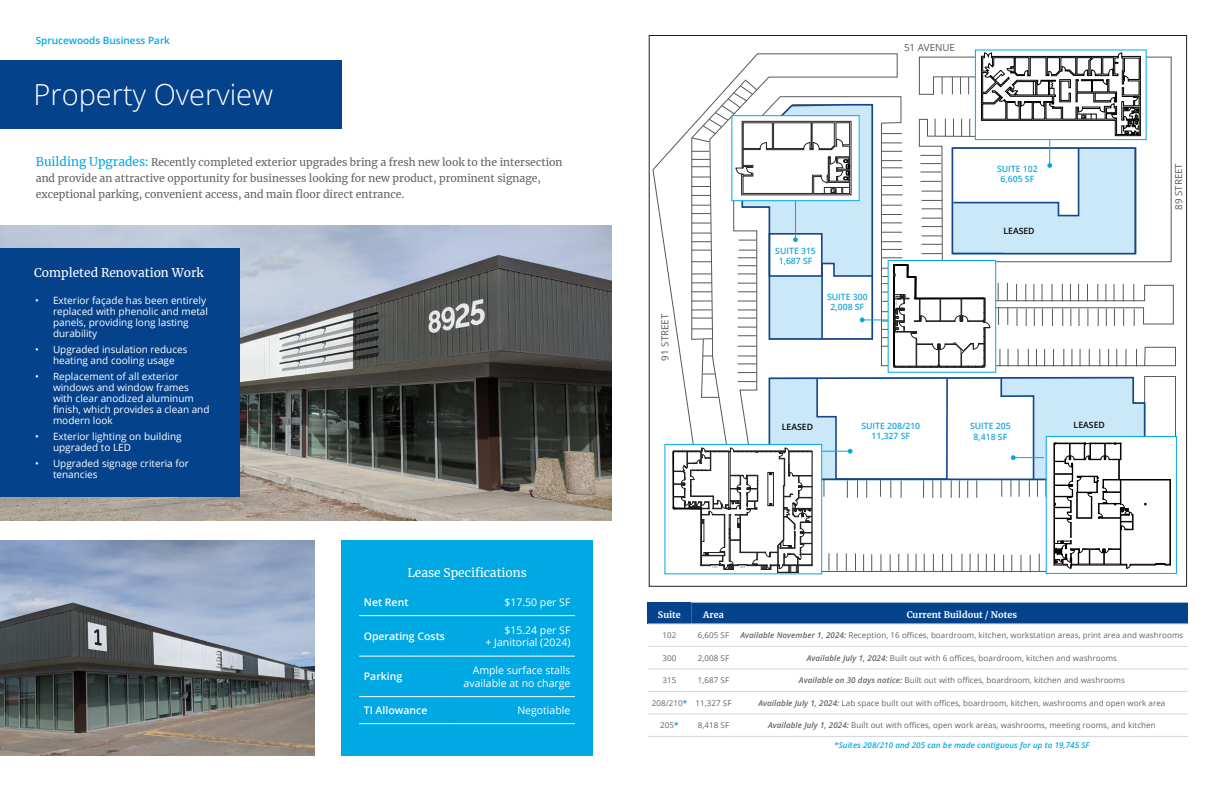
<style>
.page{position:relative;width:1224px;height:792px;background:#fff}
.page>*{position:absolute;margin:0;border:0;box-sizing:border-box;transform-origin:0 0}
.Body_Text_-_Dark_Grey_CMYK{font:300 29px "Open Sans";color:#fff}
.Inside_Page_Title{font:12px "Merriweather";color:#fff}
.Body_Text_-_White_CMYK{font:10.5px/16px "Merriweather";color:#5f6369}
.t1{font:10.5px/12.6px "Open Sans";color:#fff;text-align:right}
.t2{font:600 10.5px "Open Sans";color:#fff}
.t3{font:10px/11px "Open Sans";color:#fff}
.t4{font:600 10px "Open Sans";color:#00a8e4}
.t5{font:9.7px "Open Sans";color:#57585a}
.Table__blue_text{font:700 9px "Merriweather";color:#fff}
.t6{font:600 8.7px/10.4px "Open Sans";color:#19a6df;text-align:center}
.t7{font:600 8.7px "Open Sans";color:#040503}
.Table_Text{font:8px "Open Sans";letter-spacing:.01em;color:#5f6369}
.Table_Text-2{font:italic 600 8px "Open Sans";letter-spacing:.01em;color:#00a8e4}
.s1{font-size:12px;color:#00a8e4}
.s2{font-family:"Open Sans";font-weight:600;font-size:12px;color:#00a8e4}
.s3{font-weight:600;font-style:italic}
.s4{font-weight:700;color:#00a8e4}
</style>
<div class="page">
<div style="left:648px;top:603px;width:43px;height:21px;background:#05428c"></div>
<div style="left:691px;top:603px;width:497px;height:21px;background:#05428c"></div>
<hr style="left:648px;top:624px;width:43px;height:1px;background:#d5d5d8">
<hr style="left:648px;top:646px;width:43px;height:1px;background:#d5d5d8">
<hr style="left:648px;top:669px;width:43px;height:1px;background:#d5d5d8">
<hr style="left:648px;top:691px;width:43px;height:1px;background:#d5d5d8">
<hr style="left:648px;top:714px;width:43px;height:1px;background:#d5d5d8">
<hr style="left:648px;top:736px;width:43px;height:1px;background:#d5d5d8">
<hr style="left:691px;top:624px;width:45px;height:1px;background:#d5d5d8">
<hr style="left:736px;top:624px;width:452px;height:1px;background:#d5d5d8">
<hr style="left:691px;top:646px;width:45px;height:1px;background:#d5d5d8">
<hr style="left:736px;top:646px;width:452px;height:1px;background:#d5d5d8">
<hr style="left:691px;top:669px;width:45px;height:1px;background:#d5d5d8">
<hr style="left:736px;top:669px;width:452px;height:1px;background:#d5d5d8">
<hr style="left:691px;top:691px;width:45px;height:1px;background:#d5d5d8">
<hr style="left:736px;top:691px;width:452px;height:1px;background:#d5d5d8">
<hr style="left:691px;top:714px;width:45px;height:1px;background:#d5d5d8">
<hr style="left:736px;top:714px;width:452px;height:1px;background:#d5d5d8">
<hr style="left:691px;top:736px;width:45px;height:1px;background:#d5d5d8">
<hr style="left:736px;top:736px;width:452px;height:1px;background:#d5d5d8">
<svg style="left:673px;top:53px;width:503px;height:520px"></svg>
<div style="left:975px;top:50px;width:172px;height:90px;border:1px solid #00a8e4"></div>
<div style="left:0;top:60px;width:341px;height:68px;background:#05428c"></div>
<div style="left:341px;top:541px;width:252px;height:215px;background:#00a8e4"></div>
<hr style="left:359px;top:615px;width:93px;height:1px;background:#fff">
<hr style="left:452px;top:615px;width:123px;height:1px;background:#fff">
<hr style="left:359px;top:656px;width:93px;height:1px;background:#fff">
<hr style="left:452px;top:656px;width:123px;height:1px;background:#fff">
<hr style="left:359px;top:696px;width:93px;height:1px;background:#fff">
<hr style="left:452px;top:696px;width:123px;height:1px;background:#fff">
<hr style="left:359px;top:723px;width:93px;height:1px;background:#fff">
<hr style="left:452px;top:723px;width:123px;height:1px;background:#fff">
<img style="left:0;top:225px;width:612px;height:295px">
<div style="left:0;top:249px;width:239px;height:248px;background:#05428c"></div>
<img style="left:0;top:541px;width:314px;height:215px">
<p class="t4" style="left:36px;top:33px;width:136px">Sprucewoods Business Park</p>
<p class="Body_Text_-_Dark_Grey_CMYK" style="left:33px;top:75px;width:241px">Property Overview</p>
<p class="Body_Text_-_White_CMYK" style="left:36px;top:154px;width:528px"><span class="s1">Building Upgrades</span><span class="s2">:</span> Recently completed exterior upgrades bring a fresh new look to the intersection and provide an attractive opportunity for businesses looking for new product, prominent signage, exceptional parking, convenient access, and main floor direct entrance.</p>
<p class="Inside_Page_Title" style="left:34px;top:264px;width:171px">Completed Renovation Work</p>
<p class="t3" style="left:53px;top:294px;width:157px;text-indent:-18px">• Exterior façade has been entirely replaced with phenolic and metal panels, providing long lasting durability</p>
<p class="t3" style="left:35px;top:343px;width:154px;text-align:center">• Upgraded insulation reduces heating and cooling usage</p>
<p class="t3" style="left:53px;top:370px;width:158px;text-indent:-18px">• Replacement of all exterior windows and window frames with clear anodized aluminum finish, which provides a clean and modern look</p>
<p class="t3" style="left:53px;top:430px;width:130px;text-indent:-18px">• Exterior lighting on building upgraded to LED</p>
<p class="t3" style="left:53px;top:457px;width:137px;text-indent:-18px">• Upgraded signage criteria for tenancies</p>
<p class="Inside_Page_Title" style="left:407px;top:564px;width:121px">Lease Specifications</p>
<p class="t2" style="left:364px;top:595px;width:46px">Net Rent</p>
<p class="t1" style="left:504px;top:596px;width:68px">$17.50 per SF</p>
<p class="t2" style="left:364px;top:629px;width:83px">Operating Costs</p>
<p class="t1" style="left:504px;top:623px;width:68px">$15.24 per SF</p>
<p class="t1" style="left:486px;top:636px;width:86px">+ Janitorial (2024)</p>
<p class="t2" style="left:364px;top:669px;width:40px">Parking</p>
<p class="t1" style="left:464px;top:664px;width:108px">Ample surface stalls available at no charge</p>
<p class="t2" style="left:364px;top:703px;width:65px">TI Allowance</p>
<p class="t1" style="left:517px;top:704px;width:55px">Negotiable</p>
<p class="t5" style="left:658px;top:361px;width:48px;rotate:-90deg">91 STREET</p>
<p class="t5" style="left:904px;top:40px;width:52px">51 AVENUE</p>
<p class="t6" style="left:775px;top:245px;width:42px">SUITE 315<br>1,687 SF</p>
<p class="t6" style="left:827px;top:291px;width:42px">SUITE 300<br>2,008 SF</p>
<p class="t6" style="left:997px;top:163px;width:42px">SUITE 102<br>6,605 SF</p>
<p class="t7" style="left:1003px;top:225px;width:33px">LEASED</p>
<p class="t7" style="left:782px;top:421px;width:33px">LEASED</p>
<p class="t6" style="left:861px;top:420px;width:60px">SUITE 208/210<br>11,327 SF</p>
<p class="t6" style="left:970px;top:421px;width:42px">SUITE 205<br>8,418 SF</p>
<p class="t7" style="left:1074px;top:419px;width:33px">LEASED</p>
<p class="t5" style="left:1172px;top:210px;width:48px;rotate:-90deg">89 STREET</p>
<p class="Table__blue_text" style="left:658px;top:608px;width:24px">Suite</p>
<p class="Table__blue_text" style="left:703px;top:608px;width:22px">Area</p>
<p class="Table__blue_text" style="left:907px;top:608px;width:112px">Current Buildout / Notes</p>
<p class="Table_Text" style="left:663px;top:630px;width:15px">102</p>
<p class="Table_Text" style="left:698px;top:630px;width:33px">6,605 SF</p>
<p class="Table_Text" style="left:740px;top:630px;width:444px"><span class="s3">Available November 1, 2024:</span> Reception, 16 offices, boardroom, kitchen, workstation areas, print area and washrooms</p>
<p class="Table_Text" style="left:663px;top:652px;width:15px">300</p>
<p class="Table_Text" style="left:698px;top:652px;width:33px">2,008 SF</p>
<p class="Table_Text" style="left:807px;top:652px;width:312px"><span class="s3">Available July 1, 2024:</span> Built out with 6 offices, boardroom, kitchen and washrooms</p>
<p class="Table_Text" style="left:663px;top:675px;width:15px">315</p>
<p class="Table_Text" style="left:698px;top:675px;width:33px">1,687 SF</p>
<p class="Table_Text" style="left:799px;top:675px;width:327px"><span class="s3">Available on 30 days notice:</span> Built out with offices, boardroom, kitchen and washrooms</p>
<p class="Table_Text" style="left:652px;top:697px;width:37px">208/210<span class="s4">*</span></p>
<p class="Table_Text" style="left:695px;top:697px;width:38px">11,327 SF</p>
<p class="Table_Text" style="left:758px;top:697px;width:408px"><span class="s3">Available July 1, 2024:</span> Lab space built out with offices, boardroom, kitchen, washrooms and open work area</p>
<p class="Table_Text" style="left:660px;top:720px;width:20px">205<span class="s4">*</span></p>
<p class="Table_Text" style="left:698px;top:720px;width:33px">8,418 SF</p>
<p class="Table_Text" style="left:768px;top:720px;width:389px"><span class="s3">Available July 1, 2024:</span> Built out with offices, open work areas, washrooms, meeting rooms, and kitchen</p>
<p class="Table_Text-2" style="left:834px;top:740px;width:257px">*Suites 208/210 and 205 can be made contiguous for up to 19,745 SF</p>
</div>
